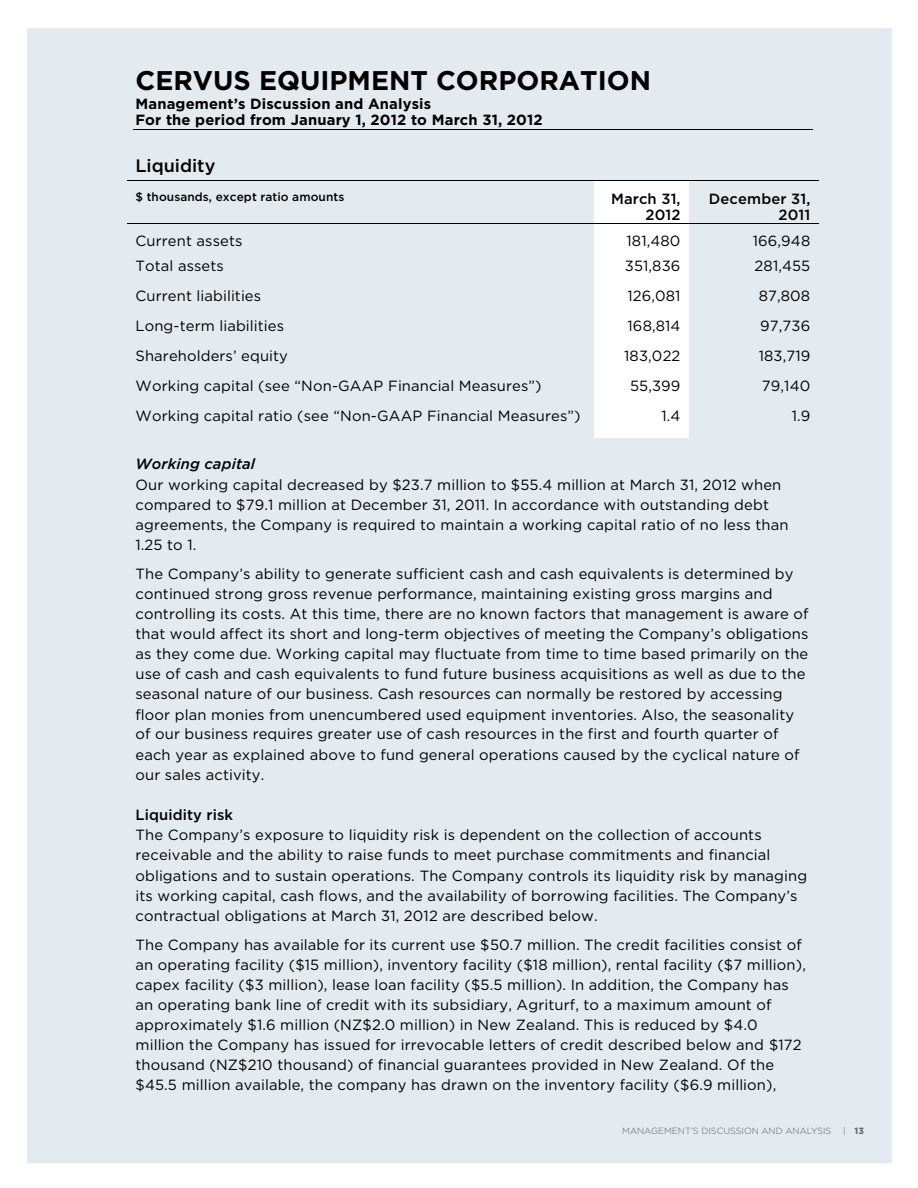
<style>
.page{position:relative;width:918px;height:1188px;background:#fff}
.page>*{position:absolute;margin:0;border:0;box-sizing:border-box;transform-origin:0 0}
.t1{font:700 27px "Gotham";color:#000}
.t2{font:500 18px "Gotham";color:#000}
.t3{font:14.7px/20.1px "Gotham";letter-spacing:.01em;color:#000}
.t4{font:700 14.7px/16.5px "Gotham";letter-spacing:.01em;color:#000}
.t5{font:500 14.7px/16.2px "Gotham";letter-spacing:.01em;color:#000;text-align:right}
.t6{font:italic 500 14.7px "Gotham";letter-spacing:.01em;color:#000}
.t7{font:500 11.85px "Gotham";letter-spacing:.005em;color:#000}
.t8{font:300 9px "Gotham";color:#5f6062}
.t9{font:700 9px "Gotham";color:#5f6062}
.s1{font-weight:300}
</style>
<div class="page">
<hr style="left:133px;top:129px;width:680px;height:1px;background:#000">
<hr style="left:127px;top:180px;width:467px;height:1px;background:#000">
<hr style="left:595px;top:180px;width:94px;height:1px;background:#000">
<hr style="left:690px;top:180px;width:129px;height:1px;background:#000">
<hr style="left:127px;top:223px;width:467px;height:1px;background:#000">
<hr style="left:595px;top:223px;width:94px;height:1px;background:#000">
<hr style="left:690px;top:223px;width:129px;height:1px;background:#000">
<h1 class="t1" style="left:135px;top:64px;width:517px">CERVUS EQUIPMENT CORPORATION</h1>
<p class="t4" style="left:135px;top:95px;width:409px">Management’s Discussion and Analysis<br>For the period from January 1, 2012 to March 31, 2012</p>
<p class="t2" style="left:135px;top:155px;width:81px">Liquidity</p>
<p class="t7" style="left:135px;top:190px;width:210px">$ thousands, except ratio amounts</p>
<p class="t5" style="left:611px;top:190px;width:71px">March 31,<br>2012</p>
<p class="t5" style="left:709px;top:190px;width:103px">December 31,<br>2011</p>
<p class="t3" style="left:135px;top:230px;width:109px">Current assets</p>
<p class="t3" style="left:627px;top:230px;width:55px">181,480</p>
<p class="t3" style="left:753px;top:230px;width:59px">166,948</p>
<p class="t3" style="left:135px;top:255px;width:90px">Total assets</p>
<p class="t3" style="left:625px;top:255px;width:57px">351,836</p>
<p class="t3" style="left:755px;top:255px;width:57px">281,455</p>
<p class="t3" style="left:135px;top:285px;width:127px">Current liabilities</p>
<p class="t3" style="left:627px;top:285px;width:55px">126,081</p>
<p class="t3" style="left:759px;top:285px;width:53px">87,808</p>
<p class="t3" style="left:135px;top:316px;width:150px">Long-term liabilities</p>
<p class="t3" style="left:628px;top:316px;width:54px">168,814</p>
<p class="t3" style="left:760px;top:316px;width:51px">97,736</p>
<p class="t3" style="left:135px;top:346px;width:154px">Shareholders’ equity</p>
<p class="t3" style="left:624px;top:346px;width:58px">183,022</p>
<p class="t3" style="left:759px;top:346px;width:53px">183,719</p>
<p class="t3" style="left:135px;top:376px;width:408px">Working capital (see “Non-GAAP Financial Measures”)</p>
<p class="t3" style="left:630px;top:376px;width:52px">55,399</p>
<p class="t3" style="left:762px;top:376px;width:50px">79,140</p>
<p class="t3" style="left:135px;top:406px;width:447px">Working capital ratio (see “Non-GAAP Financial Measures”)</p>
<p class="t3" style="left:662px;top:406px;width:20px">1.4</p>
<p class="t3" style="left:792px;top:406px;width:20px">1.9</p>
<p class="t6" style="left:135px;top:456px;width:121px">Working capital</p>
<p class="t3" style="left:135px;top:474px;width:655px">Our working capital decreased by $23.7 million to $55.4 million at March 31, 2012 when compared to $79.1 million at December 31, 2011. In accordance with outstanding debt agreements, the Company is required to maintain a working capital ratio of no less than 1.25 to 1.</p>
<p class="t3" style="left:135px;top:563px;width:675px">The Company’s ability to generate sufficient cash and cash equivalents is determined by continued strong gross revenue performance, maintaining existing gross margins and controlling its costs. At this time, there are no known factors that management is aware of that would affect its short and long-term objectives of meeting the Company’s obligations as they come due. Working capital may fluctuate from time to time based primarily on the use of cash and cash equivalents to fund future business acquisitions as well as due to the seasonal nature of our business. Cash resources can normally be restored by accessing floor plan monies from unencumbered used equipment inventories. Also, the seasonality of our business requires greater use of cash resources in the first and fourth quarter of each year as explained above to fund general operations caused by the cyclical nature of our sales activity.</p>
<p class="t5" style="left:135px;top:807px;width:99px">Liquidity risk</p>
<p class="t3" style="left:135px;top:825px;width:673px">The Company’s exposure to liquidity risk is dependent on the collection of accounts receivable and the ability to raise funds to meet purchase commitments and financial obligations and to sustain operations. The Company controls its liquidity risk by managing its working capital, cash flows, and the availability of borrowing facilities. The Company’s contractual obligations at March 31, 2012 are described below.</p>
<p class="t3" style="left:135px;top:934px;width:672px">The Company has available for its current use $50.7 million. The credit facilities consist of an operating facility ($15 million), inventory facility ($18 million), rental facility ($7 million), capex facility ($3 million), lease loan facility ($5.5 million). In addition, the Company has an operating bank line of credit with its subsidiary, Agriturf, to a maximum amount of approximately $1.6 million (NZ$2.0 million) in New Zealand. This is reduced by $4.0 million the Company has issued for irrevocable letters of credit described below and $172 thousand (NZ$210 thousand) of financial guarantees provided in New Zealand. Of the $45.5 million available, the company has drawn on the inventory facility ($6.9 million),</p>
<p class="t8" style="left:622px;top:1126px;width:211px">MANAGEM ENT’S DISCUSSION AND ANALYSIS</p>
<p class="t9" style="left:843px;top:1126px;width:22px"><span class="s1">|</span> 13</p>
</div>
